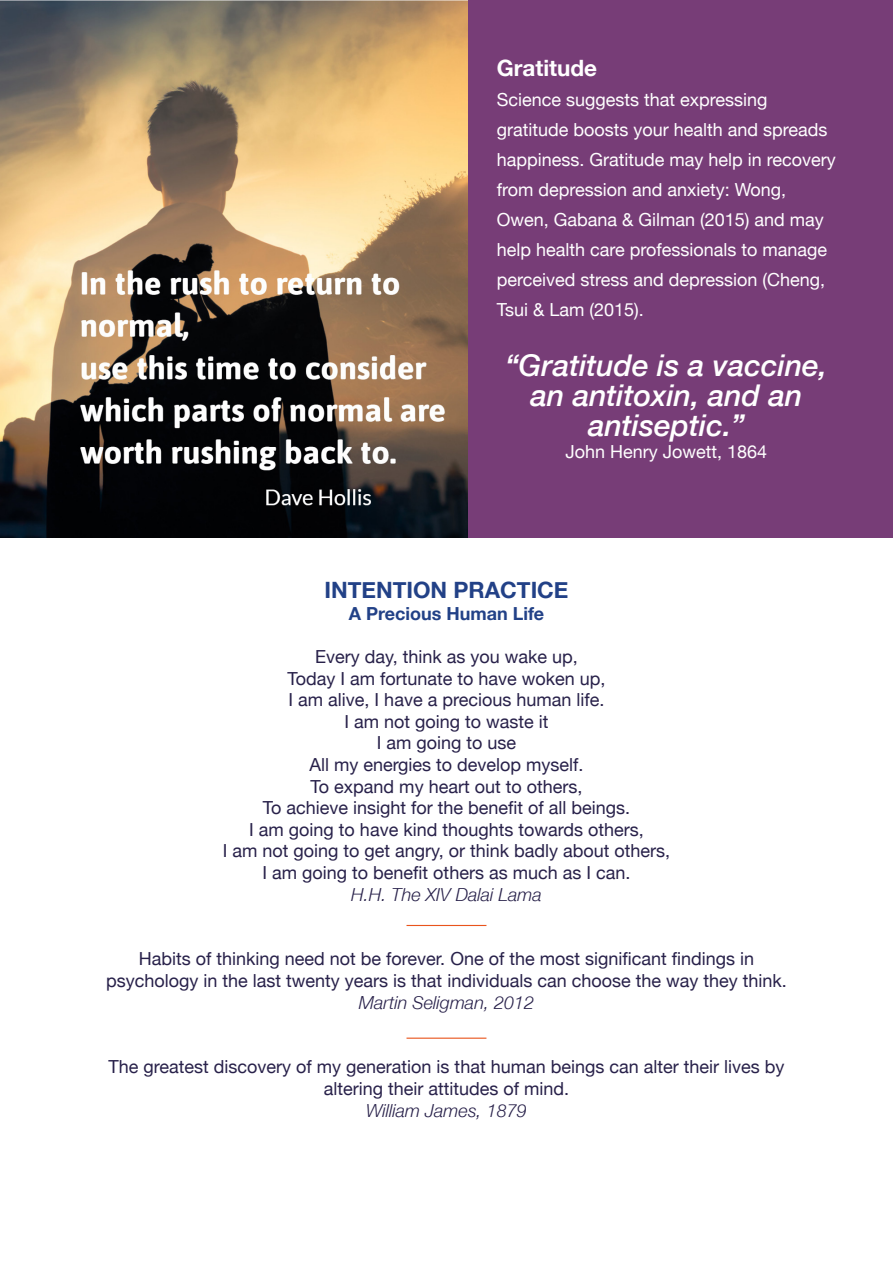
<style>
.page{position:relative;width:893px;height:1263px;background:#fff}
.page>*{position:absolute;margin:0;border:0;box-sizing:border-box;transform-origin:0 0}
.t1{font:italic 500 30px/30px "Helvetica Neue";color:#fff;text-align:center}
.t2{font:700 22.5px "Helvetica Neue";color:#224187}
.t3{font:700 22.5px "Helvetica Neue";color:#fff}
.t4{font:18px/21.6px "Helvetica Neue";color:#28214a;text-align:center}
.t5{font:18px/30px "Helvetica Neue";color:#fff}
.t6{font:italic 18px "Helvetica Neue";color:#28214a}
.t7{font:700 18px "Helvetica Neue";color:#224187}
</style>
<div class="page">
<div style="left:0;top:0;width:893px;height:538px;background:#773d77"></div>
<hr style="left:406px;top:925px;width:80px;height:1px;background:#e9541c">
<hr style="left:406px;top:1037px;width:80px;height:2px;background:#e9541c">
<img style="left:0;top:0;width:468px;height:538px">
<p class="t3" style="left:497px;top:50px;width:102px">Gratitude</p>
<p class="t5" style="left:497px;top:86px;width:341px">Science suggests that expressing gratitude boosts your health and spreads happiness. Gratitude may help in recovery from depression and anxiety: Wong, Owen, Gabana &amp; Gilman (2015) and may help health care professionals to manage perceived stress and depression (Cheng, Tsui &amp; Lam (2015).</p>
<h1 class="t1" style="left:505px;top:348px;width:323px">“Gratitude is a vaccine, an antitoxin, and an antiseptic.”</h1>
<p class="t5" style="left:565px;top:437px;width:203px">John Henry Jowett, 1864</p>
<p class="t2" style="left:324px;top:572px;width:246px">INTENTION PRACTICE</p>
<p class="t7" style="left:349px;top:599px;width:197px">A Precious Human Life</p>
<p class="t4" style="left:223px;top:647px;width:449px">Every day, think as you wake up,<br>Today I am fortunate to have woken up,<br>I am alive, I have a precious human life.<br>I am not going to waste it<br>I am going to use<br>All my energies to develop myself.<br>To expand my heart out to others,<br>To achieve insight for the benefit of all beings.<br>I am going to have kind thoughts towards others,<br>I am not going to get angry, or think badly about others, I am going to benefit others as much as I can.</p>
<p class="t6" style="left:351px;top:883px;width:192px">H.H. The XIV Dalai Lama</p>
<p class="t4" style="left:106px;top:949px;width:682px">Habits of thinking need not be forever. One of the most significant findings in psychology in the last twenty years is that individuals can choose the way they think.</p>
<p class="t6" style="left:359px;top:991px;width:177px">Martin Seligman, 2012</p>
<p class="t4" style="left:109px;top:1057px;width:677px">The greatest discovery of my generation is that human beings can alter their lives by altering their attitudes of mind.</p>
<p class="t6" style="left:366px;top:1099px;width:162px">William James, 1879</p>
</div>
